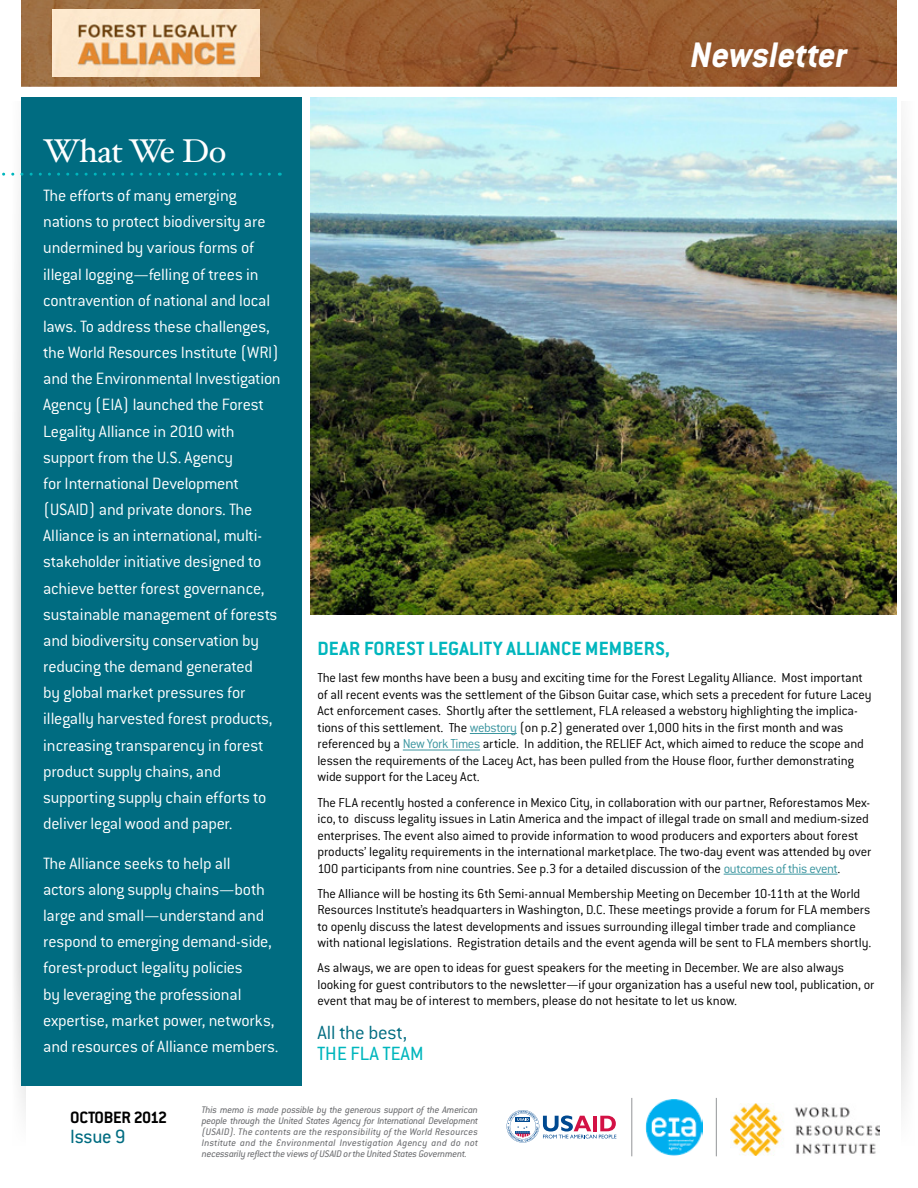
<style>
.page{position:relative;width:918px;height:1188px;background:#fff}
.page>*{position:absolute;margin:0;border:0;box-sizing:border-box;transform-origin:0 0}
.t1{font:italic 700 39px "Conduit ITC";letter-spacing:-.01em;color:#fff}
.t2{font:33px "Hoefler Text";letter-spacing:-.02em;color:#fff}
.t3{font:700 21px "Conduit ITC";letter-spacing:.005em;color:#00b6bd}
.t4{font:300 21px "Conduit ITC";letter-spacing:-.01em;color:#006c81}
.t5{font:21px "Conduit ITC";letter-spacing:.005em;color:#00b6bd}
.t6{font:21px "Conduit ITC";letter-spacing:-.01em;color:#006c81}
.t7{font:300 18px/26.1px "Conduit ITC";letter-spacing:-.015em;color:#fff}
.t8{font:700 18px "Conduit ITC";letter-spacing:-.02em;color:#000}
.t9{font:300 14.25px/16.5px "Conduit ITC";letter-spacing:-.01em;color:#000}
.t10{font:italic 10.5px/10.9px "Conduit ITC";letter-spacing:-.01em;color:#6d6e71;text-align:justify}
.s1{color:#3c96a0}
</style>
<div class="page">
<svg style="left:3px;top:100px;width:909px;height:497px"></svg>
<svg style="left:507px;top:1110px;width:109px;height:33px"></svg>
<img style="left:646px;top:1099px;width:56px;height:57px">
<hr style="left:631px;top:1098px;width:1px;height:58px;background:#939598">
<hr style="left:716px;top:1098px;width:1px;height:58px;background:#939598">
<img style="left:648px;top:0;width:248px;height:86px">
<img style="left:22px;top:0;width:626px;height:86px">
<img style="left:52px;top:10px;width:208px;height:67px">
<img style="left:730px;top:1104px;width:150px;height:52px">
<div style="left:22px;top:97px;width:280px;height:989px;background:#006c81"></div>
<svg style="left:2px;top:173px;width:278px;height:3px"></svg>
<hr style="left:470px;top:733px;width:47px;height:1px;background:#3c96a0">
<hr style="left:403px;top:750px;width:77px;height:1px;background:#3c96a0">
<hr style="left:724px;top:874px;width:114px;height:1px;background:#3c96a0">
<img style="left:310px;top:97px;width:586px;height:517px">
<h2 class="t2" style="left:43px;top:131px;width:185px">What We Do</h2>
<p class="t7" style="left:43px;top:182px;width:239px">The efforts of many emerging nations to protect biodiversity are undermined by various forms of illegal logging—felling of trees in contravention of national and local laws. To address these challenges, the World Resources Institute (WRI) and the Environmental Investigation Agency (EIA) launched the Forest Legality Alliance in 2010 with support from the U.S. Agency<br>for International Development (USAID) and private donors. The Alliance is an international, multi&shy;stakeholder initiative designed to achieve better forest governance, sustainable management of forests and biodiversity conservation by reducing the demand generated<br>by global market pressures for illegally harvested forest products, increasing transparency in forest product supply chains, and supporting supply chain efforts to deliver legal wood and paper.</p>
<p class="t7" style="left:43px;top:850px;width:237px">The Alliance seeks to help all<br>actors along supply chains—both large and small—understand and respond to emerging demand-side, forest-product legality policies<br>by leveraging the professional expertise, market power, networks, and resources of Alliance members.</p>
<h1 class="t1" style="left:691px;top:32px;width:158px">Newsletter</h1>
<h3 class="t3" style="left:318px;top:636px;width:354px">DEAR FOREST LEGALITY ALLIANCE MEMBERS,</h3>
<p class="t9" style="left:318px;top:669px;width:556px">The last few months have been a busy and exciting time for the Forest Legality Alliance. Most important of all recent events was the settlement of the Gibson Guitar case, which sets a precedent for future Lacey Act enforcement cases. Shortly after the settlement, FLA released a webstory highlighting the implica&shy;tions of this settlement. The <span class="s1">webstory</span> (on p.2) generated over 1,000 hits in the first month and was referenced by a <span class="s1">New York Times</span> article. In addition, the RELIEF Act, which aimed to reduce the scope and lessen the requirements of the Lacey Act, has been pulled from the House floor, further demonstrating wide support for the Lacey Act.</p>
<p class="t9" style="left:318px;top:793px;width:555px">The FLA recently hosted a conference in Mexico City, in collaboration with our partner, Reforestamos Mex&shy;ico, to discuss legality issues in Latin America and the impact of illegal trade on small and medium-sized enterprises. The event also aimed to provide information to wood producers and exporters about forest products’ legality requirements in the international marketplace. The two-day event was attended by over 100 participants from nine countries. See p.3 for a detailed discussion of the <span class="s1">outcomes of this event</span>.</p>
<p class="t9" style="left:318px;top:885px;width:555px">The Alliance will be hosting its 6th Semi-annual Membership Meeting on December 10-11th at the World Resources Institute’s headquarters in Washington, D.C. These meetings provide a forum for FLA members to openly discuss the latest developments and issues surrounding illegal timber trade and compliance with national legislations. Registration details and the event agenda will be sent to FLA members shortly.</p>
<p class="t9" style="left:318px;top:959px;width:558px">As always, we are open to ideas for guest speakers for the meeting in December. We are also always looking for guest contributors to the newsletter—if your organization has a useful new tool, publication, or event that may be of interest to members, please do not hesitate to let us know.</p>
<h3 class="t4" style="left:318px;top:1020px;width:91px">All the best,</h3>
<h3 class="t5" style="left:318px;top:1041px;width:108px">The FLA team</h3>
<p class="t8" style="left:70px;top:1107px;width:98px">OCTOBER 2012</p>
<h3 class="t6" style="left:70px;top:1123px;width:57px">Issue 9</h3>
<p class="t10" style="left:202px;top:1104px;width:278px">This memo is made possible by the generous support of the American people through the United States Agency for International Development (USAID). The contents are the responsibility of the World Resources Institute and the Environmental Investigation Agency and do not necessarily reflect the views of USAID or the United States Government.</p>
</div>
